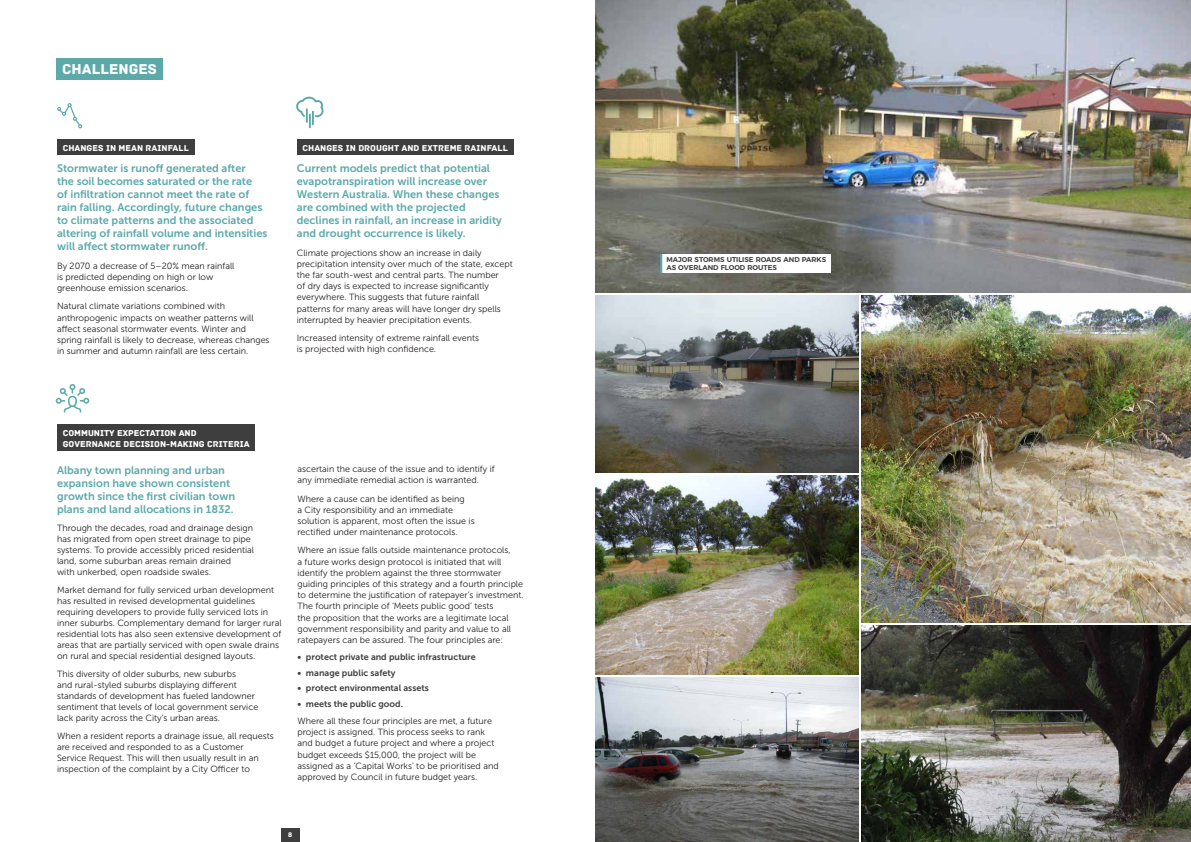
<style>
.page{position:relative;width:1191px;height:842px;background:#fff}
.page>*{position:absolute;margin:0;border:0;box-sizing:border-box;transform-origin:0 0}
.New_Heading_1_style{font:15px "Archive";color:#fff}
.Intro_Text{font:11px/13px "Museo Sans 700";color:#5da9aa}
.Body_copy{font:9px/11.2px "Museo Sans 300";color:#231f20}
.Heading_3_5{font:9px/11px "Archive";color:#fff}
.t1{font:9px "Museo Sans 700";color:#3e3e3f}
.Captions{font:600 7px/8px "Montserrat";color:#3e3e3f}
.t2{font:7px "Archive";color:#fff}
</style>
<div class="page">
<div style="left:281px;top:828px;width:19px;height:14px;background:#3e3e3f"></div>
<img style="left:595px;top:475px;width:263px;height:199px">
<img style="left:595px;top:677px;width:263px;height:165px">
<div style="left:56px;top:59px;width:107px;height:21px;background:#5da9aa"></div>
<img style="left:595px;top:0;width:596px;height:292px">
<img style="left:595px;top:295px;width:263px;height:177px">
<img style="left:861px;top:626px;width:330px;height:216px">
<img style="left:861px;top:295px;width:330px;height:328px">
<svg style="left:57px;top:103px;width:25px;height:25px"></svg>
<svg style="left:296px;top:97px;width:27px;height:31px"></svg>
<svg style="left:56px;top:384px;width:33px;height:28px"></svg>
<div style="left:58px;top:140px;width:137px;height:15px;background:#3e3e3f"></div>
<div style="left:297px;top:140px;width:216px;height:15px;background:#3e3e3f"></div>
<div style="left:58px;top:424px;width:197px;height:27px;background:#3e3e3f"></div>
<div style="left:662px;top:254px;width:168px;height:19px;background:#fff"></div>
<svg style="left:660px;top:255px;width:2px;height:17px"></svg>
<p class="New_Heading_1_style" style="left:62px;top:60px;width:96px">CHALLENGES</p>
<p class="Heading_3_5" style="left:63px;top:142px;width:128px">CHANGES IN MEAN RAINFALL</p>
<p class="Intro_Text" style="left:57px;top:162px;width:212px">Stormwater is runoff generated after<br>the soil becomes saturated or the rate<br>of infiltration cannot meet the rate of rain falling. Accordingly, future changes to climate patterns and the associated altering of rainfall volume and intensities will affect stormwater runoff.</p>
<p class="Body_copy" style="left:57px;top:260px;width:179px">By 2070 a decrease of 5–20% mean rainfall is predicted depending on high or low greenhouse emission scenarios.</p>
<p class="Body_copy" style="left:57px;top:301px;width:214px">Natural climate variations combined with anthropogenic impacts on weather patterns will affect seasonal stormwater events. Winter and spring rainfall is likely to decrease, whereas changes in summer and autumn rainfall are less certain.</p>
<p class="Heading_3_5" style="left:302px;top:142px;width:207px">CHANGES IN DROUGHT AND EXTREME RAINFALL</p>
<p class="Intro_Text" style="left:297px;top:162px;width:207px">Current models predict that potential evapotranspiration will increase over Western Australia. When these changes are combined with the projected declines in rainfall, an increase in aridity and drought occurrence is likely.</p>
<p class="Body_copy" style="left:297px;top:247px;width:217px">Climate projections show an increase in daily precipitation intensity over much of the state, except the far south-west and central parts. The number<br>of dry days is expected to increase significantly everywhere. This suggests that future rainfall patterns for many areas will have longer dry spells interrupted by heavier precipitation events.</p>
<p class="Body_copy" style="left:297px;top:332px;width:184px">Increased intensity of extreme rainfall events is projected with high confidence.</p>
<p class="Heading_3_5" style="left:63px;top:427px;width:188px">COMMUNITY EXPECTATION AND<br>GOVERNANCE DECISION-MAKING CRITERIA</p>
<p class="Intro_Text" style="left:57px;top:463px;width:180px">Albany town planning and urban expansion have shown consistent growth since the first civilian town plans and land allocations in 1832.</p>
<p class="Body_copy" style="left:57px;top:522px;width:199px">Through the decades, road and drainage design has migrated from open street drainage to pipe systems. To provide accessibly priced residential land, some suburban areas remain drained<br>with unkerbed, open roadside swales.</p>
<p class="Body_copy" style="left:57px;top:584px;width:226px">Market demand for fully serviced urban development has resulted in revised developmental guidelines requiring developers to provide fully serviced lots in inner suburbs. Complementary demand for larger rural residential lots has also seen extensive development of areas that are partially serviced with open swale drains on rural and special residential designed layouts.</p>
<p class="Body_copy" style="left:57px;top:668px;width:203px">This diversity of older suburbs, new suburbs<br>and rural-styled suburbs displaying different standards of development has fueled landowner sentiment that levels of local government service lack parity across the City’s urban areas.</p>
<p class="Body_copy" style="left:57px;top:730px;width:218px">When a resident reports a drainage issue, all requests are received and responded to as a Customer Service Request. This will then usually result in an inspection of the complaint by a City Officer to</p>
<p class="Body_copy" style="left:297px;top:463px;width:199px">ascertain the cause of the issue and to identify if any immediate remedial action is warranted.</p>
<p class="Body_copy" style="left:297px;top:493px;width:179px">Where a cause can be identified as being<br>a City responsibility and an immediate solution is apparent, most often the issue is rectified under maintenance protocols.</p>
<p class="Body_copy" style="left:297px;top:545px;width:228px">Where an issue falls outside maintenance protocols,<br>a future works design protocol is initiated that will identify the problem against the three stormwater guiding principles of this strategy and a fourth principle to determine the justification of ratepayer’s investment.<br>The fourth principle of ‘Meets public good’ tests<br>the proposition that the works are a legitimate local government responsibility and parity and value to all ratepayers can be assured. The four principles are:</p>
<p class="t1" style="left:297px;top:652px;width:180px">• protect private and public infrastructure</p>
<p class="t1" style="left:297px;top:668px;width:100px">• manage public safety</p>
<p class="t1" style="left:297px;top:683px;width:133px">• protect environmental assets</p>
<p class="t1" style="left:297px;top:699px;width:107px">• meets the public good.</p>
<p class="Body_copy" style="left:297px;top:715px;width:203px">Where all these four principles are met, a future project is assigned. This process seeks to rank and budget a future project and where a project budget exceeds $15,000, the project will be assigned as a ‘Capital Works’ to be prioritised and approved by Council in future budget years.</p>
<p class="t2" style="left:288px;top:830px;width:6px">8</p>
<p class="Captions" style="left:666px;top:255px;width:161px">MAJOR STORMS UTILISE ROADS AND PARKS<br>AS OVERLAND FLOOD ROUTES</p>
</div>
